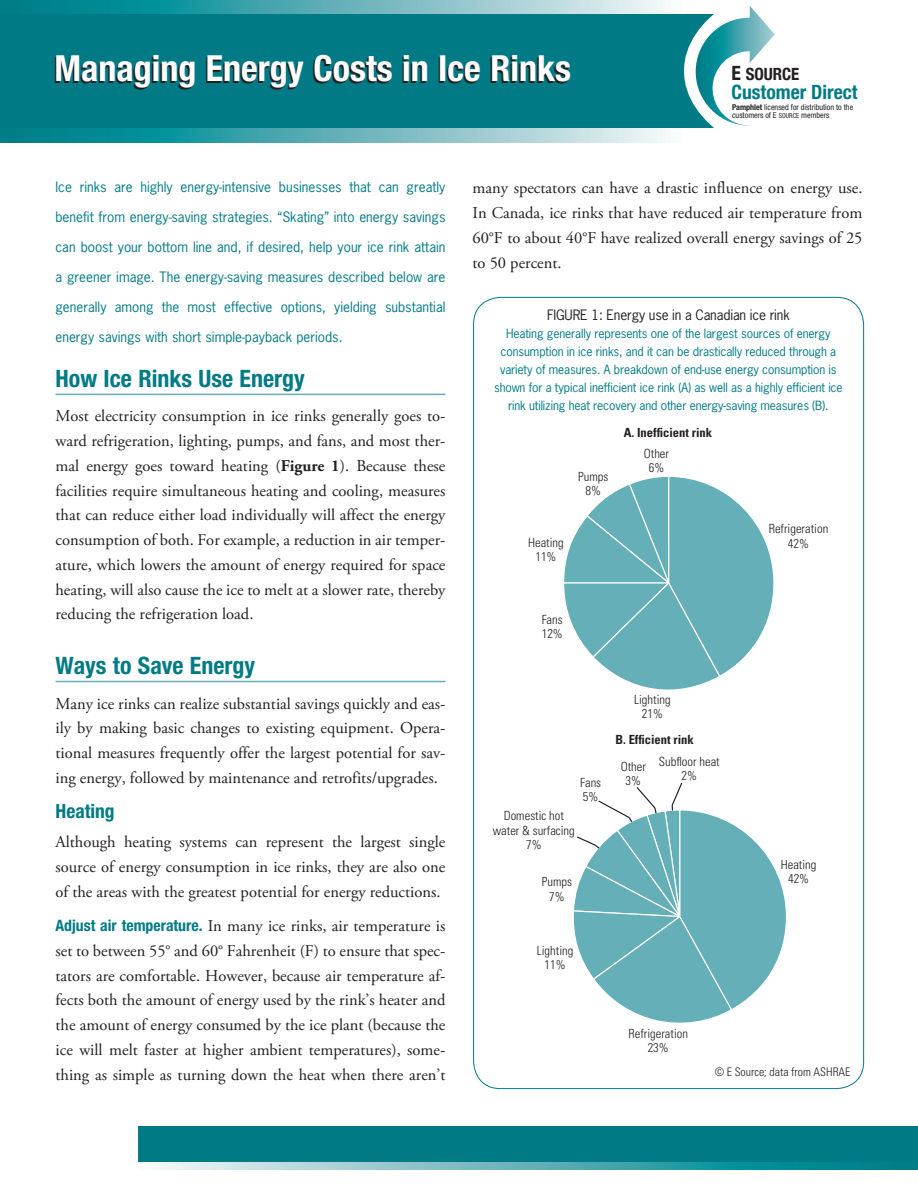
<style>
.page{position:relative;width:918px;height:1188px;background:#fff}
.page>*{position:absolute;margin:0;border:0;box-sizing:border-box;transform-origin:0 0}
.t1{font:700 condensed 36px "Helvetica Neue LT Std";color:#fff}
.t2{font:700 condensed 24px "Helvetica Neue LT Std";color:#007b85}
.t3{font:700 condensed 19.65px "Helvetica Neue";color:#007b85}
.t4{font:700 condensed 19.5px "Helvetica Neue LT Std";color:#007b85}
.t5{font:700 condensed 16.8px "Helvetica Neue";color:#231f20}
.t6{font:16.5px/24.8px "Adobe Garamond Pro";color:#231f20;text-align:justify}
.t7{font:13.5px "News Gothic Std";color:#007b85}
.t8{font:13.5px "News Gothic Std";letter-spacing:-.01em;color:#231f20}
.t9{font:300 condensed 12.6px/14.2px "Univers LT Std";color:#231f20;text-align:center}
.t10{font:700 condensed 12.6px "Univers LT Std";color:#231f20}
.t11{font:12px/18px "News Gothic Std";letter-spacing:-.01em;color:#007b85;text-align:center}
.t12{font:300 condensed 11.85px "Univers LT Std";color:#231f20}
.t13{font:condensed 8.1px/8.1px "Helvetica Neue";color:#231f20}
.s1{font-size:19.65px}
.s2{font-weight:700}
.s3{font-size:6.75px}
.s4{font-family:"Helvetica Neue LT Std";font-weight:700;font-stretch:condensed;font-size:15.75px;color:#007b85}
</style>
<div class="page">
<svg style="left:0;top:0;width:681px;height:142px;background:#61b2b9"></svg>
<div style="left:0;top:15px;width:918px;height:113px;background:#007b85"></div>
<svg style="left:684px;top:6px;width:234px;height:122px;background:#deeef0"></svg>
<hr style="left:56px;top:394px;width:390px;height:1px;background:#64afb8">
<hr style="left:56px;top:681px;width:390px;height:1px;background:#64afb8">
<svg style="left:157px;top:1162px;width:761px;height:8px;background:#61b2b9"></svg>
<div style="left:138px;top:1126px;width:780px;height:36px;background:#007b85"></div>
<svg style="left:573px;top:782px;width:213px;height:241px"></svg>
<svg style="left:564px;top:477px;width:210px;height:213px"></svg>
<h1 class="t1" style="left:55px;top:47px;width:518px">Managing Energy Costs in Ice Rinks</h1>
<p class="t5" style="left:732px;top:64px;width:69px"><span class="s1">E</span> SOURCE</p>
<p class="t3" style="left:732px;top:80px;width:128px">Customer Direct</p>
<p class="t13" style="left:732px;top:103px;width:123px"><span class="s2">Pamphlet</span> licensed for distribution to the customers of E <span class="s3">SOURCE</span> members</p>
<p class="t7" style="left:56px;top:178px;width:391px">Ice rinks are highly energy-intensive businesses that can greatly</p>
<p class="t7" style="left:56px;top:208px;width:392px">benefit from energy-saving strategies. “Skating” into energy savings</p>
<p class="t7" style="left:56px;top:238px;width:391px">can boost your bottom line and, if desired, help your ice rink attain</p>
<p class="t7" style="left:56px;top:268px;width:391px">a greener image. The energy-saving measures described below are</p>
<p class="t7" style="left:56px;top:298px;width:392px">generally among the most effective options, yielding substantial</p>
<p class="t7" style="left:56px;top:328px;width:289px">energy savings with short simple-payback periods.</p>
<h2 class="t2" style="left:56px;top:364px;width:251px">How Ice Rinks Use Energy</h2>
<p class="t6" style="left:56px;top:404px;width:392px">Most electricity consumption in ice rinks generally goes to&shy;ward refrigeration, lighting, pumps, and fans, and most ther&shy;mal energy goes toward heating (<span class="s2">Figure 1</span>). Because these facilities require simultaneous heating and cooling, measures that can reduce either load individually will affect the energy consumption of both. For example, a reduction in air temper&shy;ature, which lowers the amount of energy required for space heating, will also cause the ice to melt at a slower rate, thereby reducing the refrigeration load.</p>
<h2 class="t2" style="left:56px;top:651px;width:201px">Ways to Save Energy</h2>
<p class="t6" style="left:56px;top:692px;width:392px">Many ice rinks can realize substantial savings quickly and eas&shy;ily by making basic changes to existing equipment. Opera&shy;tional measures frequently offer the largest potential for sav&shy;ing energy, followed by maintenance and retrofits/upgrades.</p>
<p class="t4" style="left:56px;top:799px;width:61px">Heating</p>
<p class="t6" style="left:56px;top:830px;width:391px">Although heating systems can represent the largest single source of energy consumption in ice rinks, they are also one of the areas with the greatest potential for energy reductions.</p>
<p class="t6" style="left:55px;top:914px;width:392px"><span class="s4">Adjust air temperature.</span> In many ice rinks, air temperature is set to between 55° and 60° Fahrenheit (F) to ensure that spec&shy;tators are comfortable. However, because air temperature af&shy;fects both the amount of energy used by the rink’s heater and the amount of energy consumed by the ice plant (because the ice will melt faster at higher ambient temperatures), some&shy;thing as simple as turning down the heat when there aren’t</p>
<p class="t6" style="left:472px;top:176px;width:392px">many spectators can have a drastic influence on energy use.<br>In Canada, ice rinks that have reduced air temperature from 60°F to about 40°F have realized overall energy savings of 25 to 50 percent.</p>
<p class="t8" style="left:547px;top:306px;width:244px">FIGURE 1: Energy use in a Canadian ice rink</p>
<p class="t11" style="left:494px;top:324px;width:350px">Heating generally represents one of the largest sources of energy consumption in ice rinks, and it can be drastically reduced through a variety of measures. A breakdown of end-use energy consumption is shown for a typical inefficient ice rink (A) as well as a highly efficient ice rink utilizing heat recovery and other energy-saving measures (B).</p>
<p class="t9" style="left:578px;top:469px;width:32px">Pumps<br>8%</p>
<p class="t10" style="left:624px;top:424px;width:90px">A. Inefficient rink</p>
<p class="t9" style="left:644px;top:446px;width:27px">Other<br>6%</p>
<p class="t9" style="left:528px;top:535px;width:37px">Heating<br>11%</p>
<p class="t9" style="left:542px;top:612px;width:23px;text-align:left">Fans<br>12%</p>
<p class="t9" style="left:634px;top:692px;width:38px">Lighting<br>21%</p>
<p class="t10" style="left:615px;top:732px;width:80px">B. Efficient rink</p>
<p class="t9" style="left:621px;top:759px;width:27px">Other</p>
<p class="t9" style="left:580px;top:775px;width:23px">Fans</p>
<p class="t9" style="left:626px;top:773px;width:17px">3%</p>
<p class="t9" style="left:583px;top:789px;width:17px">5%</p>
<p class="t9" style="left:659px;top:754px;width:62px">Subfloor heat<br>2%</p>
<p class="t9" style="left:493px;top:809px;width:84px">Domestic hot water &amp; surfacing<br>7%</p>
<p class="t9" style="left:542px;top:875px;width:32px">Pumps<br>7%</p>
<p class="t9" style="left:537px;top:943px;width:38px">Lighting<br>11%</p>
<p class="t9" style="left:628px;top:1026px;width:61px">Refrigeration<br>23%</p>
<p class="t9" style="left:769px;top:522px;width:61px">Refrigeration<br>42%</p>
<p class="t9" style="left:781px;top:857px;width:37px">Heating<br>42%</p>
<p class="t12" style="left:715px;top:1065px;width:137px">© E Source; data from ASHRAE</p>
</div>
